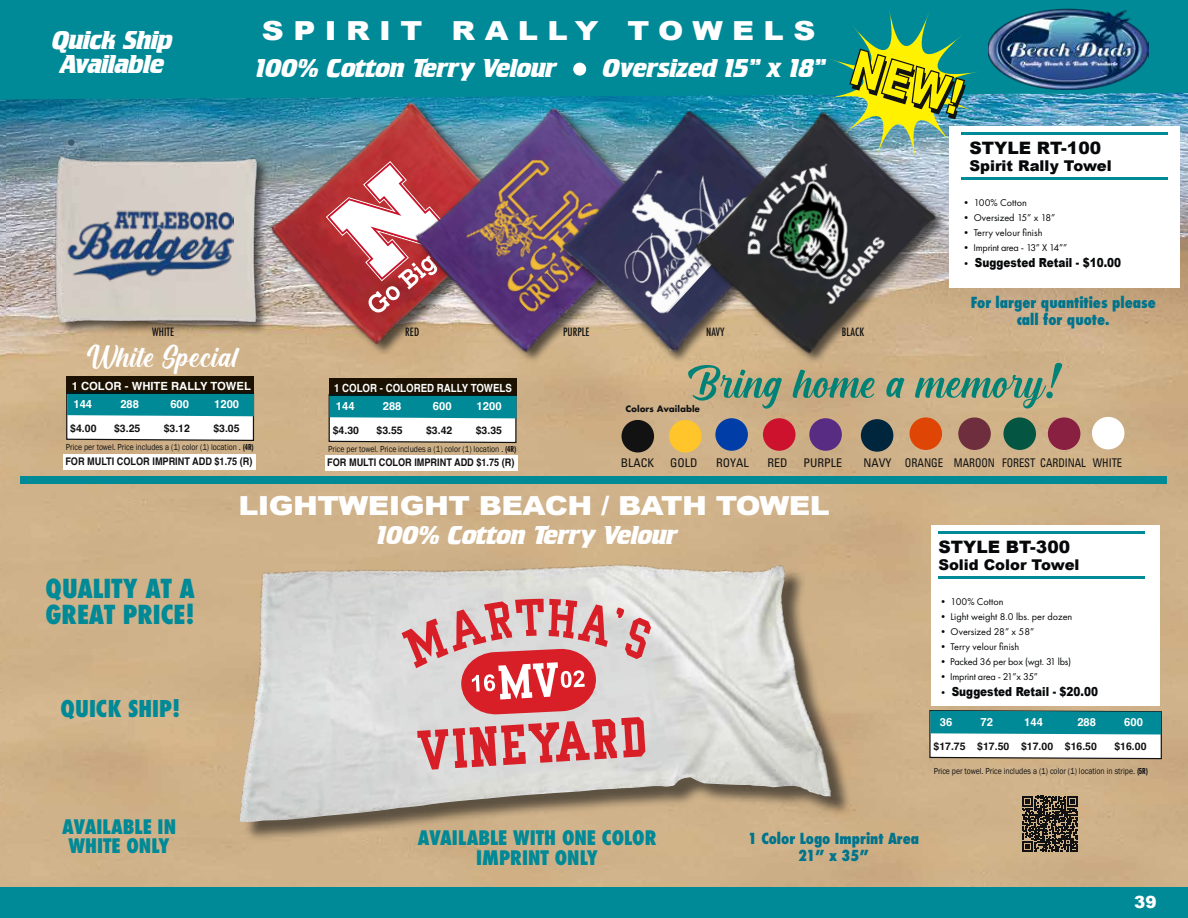
<style>
.page{position:relative;width:1188px;height:918px;background:#fff}
.page>*{position:absolute;margin:0;border:0;box-sizing:border-box;transform-origin:0 0}
.t1{font:57px "Cream Cake";color:#008376}
.t2{font:39px "Cream Cake";color:#fff}
.t3{font:900 26.25px "Arial";letter-spacing:-.02em;color:#fff;scale:1.14 1}
.t4{font:900 26.25px "Arial";letter-spacing:.31em;color:#fff;scale:1.16 1}
.t5{font:800 condensed 25.5px/25.5px "Futura";color:#008996}
.t6{font:700 24px/24px "Crillee";letter-spacing:.02em;color:#fff;text-align:center}
.t7{font:800 condensed 22.5px "Futura";color:#008996}
.t8{font:800 condensed 19.5px/19.5px "Futura";color:#008996;text-align:center}
.t9{font:900 17.1px "Arial";color:#060809}
.t10{font:900 16.8px "Arial";color:#fff}
.t11{font:800 condensed 14.85px/17.1px "Futura";color:#00748d;text-align:center}
.t12{font:900 14.85px "Arial";color:#060809}
.t13{font:900 12.45px "Arial";color:#060809;scale:.84 1}
.t14{font:condensed 12px "Univers";color:#121212}
.t15{font:700 11.25px "Helvetica";color:#fff}
.t16{font:700 11.25px "Helvetica";color:#fff;scale:.86 1}
.t17{font:500 condensed 11.1px "Futura";color:#121212}
.t18{font:700 10.5px "Helvetica";color:#121212}
.t19{font:700 10.5px "Helvetica";color:#121212;scale:.87 1}
.t20{font:10.2px "Futura PT";color:#060809}
.t21{font:10.2px "Futura PT";letter-spacing:-.02em;color:#060809}
.t22{font:9px "Franklin Gothic";color:#121212;scale:.86 1}
.t23{font:700 8.55px "Futura";color:#121212}
.s1{font-family:"Futura PT";font-weight:400;font-size:10.2px}
.s2{font-family:"Amperzand";font-size:51px}
.s3{font-family:"Franklin Gothic URW Com Dem"}
</style>
<div class="page">
<img style="left:6px;top:100px;width:1182px;height:787px">
<div style="left:243px;top:567px;width:609px;height:276px;background:#121212;opacity:.6"></div>
<img style="left:166px;top:532px;width:666px;height:290px">
<img style="left:0;top:100px;width:6px;height:787px">
<div style="left:949px;top:126px;width:231px;height:162px;background:#fff"></div>
<div style="left:0;top:0;width:1188px;height:100px;background:#008996"></div>
<hr style="left:962px;top:177px;width:206px;height:3px;background:#008996">
<hr style="left:913px;top:2px;width:222px;height:2px;background:#008996">
<hr style="left:962px;top:132px;width:206px;height:3px;background:#008996">
<div style="left:0;top:887px;width:1188px;height:31px;background:#008996"></div>
<div style="left:931px;top:526px;width:229px;height:180px;background:#fff"></div>
<hr style="left:938px;top:577px;width:207px;height:2px;background:#008996">
<svg style="left:929px;top:709px;width:234px;height:51px"></svg>
<img style="left:988px;top:8px;width:160px;height:82px">
<hr style="left:938px;top:531px;width:207px;height:2px;background:#008996">
<div style="left:20px;top:476px;width:1147px;height:8px;background:#008996"></div>
<svg style="left:402px;top:599px;width:249px;height:171px;background:#da999c"></svg>
<svg style="left:1022px;top:796px;width:56px;height:56px;background:#4a4235"></svg>
<div style="left:54px;top:155px;width:215px;height:180px;background:#121212;opacity:.65"></div>
<img style="left:46px;top:153px;width:210px;height:173px">
<img style="left:67px;top:210px;width:167px;height:73px">
<img style="left:256px;top:86px;width:274px;height:273px">
<svg style="left:326px;top:161px;width:75px;height:152px"></svg>
<img style="left:401px;top:91px;width:276px;height:276px">
<img style="left:455px;top:148px;width:92px;height:166px">
<img style="left:547px;top:96px;width:133px;height:271px">
<img style="left:587px;top:137px;width:93px;height:180px">
<img style="left:680px;top:96px;width:270px;height:272px">
<img style="left:728px;top:147px;width:173px;height:173px">
<div style="left:71px;top:142px;width:22px;height:22px;background:#121212;opacity:.5"></div>
<svg style="left:68px;top:139px;width:7px;height:7px"></svg>
<div style="left:573px;top:63px;width:13px;height:13px;background:#fff;border-radius:50%"></div>
<svg style="left:66px;top:391px;width:189px;height:51px"></svg>
<div style="left:66px;top:377px;width:188px;height:17px;background:#1c1100"></div>
<svg style="left:328px;top:393px;width:189px;height:51px"></svg>
<div style="left:329px;top:379px;width:188px;height:17px;background:#1c1100"></div>
<div style="left:622px;top:420px;width:32px;height:32px;background:#121212;border-radius:50%"></div>
<div style="left:669px;top:420px;width:33px;height:32px;background:#ffc52b;border-radius:50%"></div>
<div style="left:715px;top:418px;width:33px;height:33px;background:#003da6;border-radius:50%"></div>
<div style="left:763px;top:418px;width:32px;height:33px;background:#cd122d;border-radius:50%"></div>
<div style="left:809px;top:418px;width:33px;height:33px;background:#572c82;border-radius:50%"></div>
<div style="left:861px;top:419px;width:32px;height:33px;background:#00263e;border-radius:50%"></div>
<div style="left:910px;top:417px;width:32px;height:33px;background:#df4505;border-radius:50%"></div>
<div style="left:958px;top:417px;width:33px;height:33px;background:#6e2e3e;border-radius:50%"></div>
<div style="left:1003px;top:417px;width:33px;height:33px;background:#045541;border-radius:50%"></div>
<div style="left:1048px;top:417px;width:32px;height:33px;background:#891f41;border-radius:50%"></div>
<div style="left:1092px;top:417px;width:32px;height:32px;background:#fff;border-radius:50%"></div>
<div style="left:63px;top:454px;width:193px;height:16px;background:#fff"></div>
<div style="left:325px;top:455px;width:193px;height:15px;background:#fff"></div>
<img style="left:820px;top:2px;width:165px;height:166px">
<h3 class="t6" style="left:52px;top:28px;width:121px">Quick Ship<br>Available</h3>
<h3 class="t4" style="left:262px;top:11px;width:479px">SPIRIT RALLY TOWELS</h3>
<h3 class="t6" style="left:256px;top:57px;width:302px">100% Cotton Terry Velour</h3>
<h3 class="t6" style="left:603px;top:57px;width:223px">Oversized 15” x 18”</h3>
<p class="t17" style="left:152px;top:325px;width:23px">WHITE</p>
<p class="t17" style="left:405px;top:325px;width:15px">RED</p>
<p class="t17" style="left:563px;top:325px;width:28px">PURPLE</p>
<p class="t17" style="left:706px;top:325px;width:20px">NAVY</p>
<p class="t17" style="left:842px;top:325px;width:24px">BLACK</p>
<h3 class="t9" style="left:969px;top:136px;width:133px">STYLE RT-100</h3>
<h3 class="t12" style="left:969px;top:155px;width:144px">Spirit Rally Towel</h3>
<p class="t20" style="left:961px;top:196px;width:67px">• 100% Cotton</p>
<p class="t20" style="left:961px;top:211px;width:96px">• Oversized 15” x 18”</p>
<p class="t20" style="left:961px;top:226px;width:83px">• Terry velour finish</p>
<p class="t21" style="left:961px;top:241px;width:107px">• Imprint area - 13” X 14””</p>
<h3 class="t13" style="left:961px;top:254px;width:192px"><span class="s1">•</span> Suggested Retail - $10.00</h3>
<h3 class="t11" style="left:971px;top:294px;width:187px">For larger quantities please call for quote.</h3>
<h2 class="t2" style="left:87px;top:338px;width:175px">White Special!!</h2>
<p class="t15" style="left:72px;top:379px;width:181px">1 COLOR - WHITE RALLY TOWEL</p>
<p class="t15" style="left:73px;top:397px;width:20px">144</p>
<p class="t15" style="left:120px;top:397px;width:20px">288</p>
<p class="t15" style="left:170px;top:397px;width:20px">600</p>
<p class="t15" style="left:214px;top:397px;width:27px">1200</p>
<p class="t18" style="left:70px;top:422px;width:28px">$4.00</p>
<p class="t18" style="left:114px;top:422px;width:28px">$3.25</p>
<p class="t18" style="left:164px;top:422px;width:28px">$3.12</p>
<p class="t18" style="left:213px;top:422px;width:28px">$3.05</p>
<p class="t16" style="left:334px;top:381px;width:208px">1 COLOR - COLORED RALLY TOWELS</p>
<p class="t15" style="left:336px;top:399px;width:20px">144</p>
<p class="t15" style="left:383px;top:399px;width:20px">288</p>
<p class="t15" style="left:433px;top:399px;width:20px">600</p>
<p class="t15" style="left:477px;top:399px;width:27px">1200</p>
<p class="t18" style="left:333px;top:424px;width:28px">$4.30</p>
<p class="t18" style="left:377px;top:424px;width:28px">$3.55</p>
<p class="t18" style="left:426px;top:424px;width:28px">$3.42</p>
<p class="t18" style="left:476px;top:424px;width:28px">$3.35</p>
<h1 class="t1" style="left:688px;top:356px;width:372px">Bring home a memory<span class="s2">!</span></h1>
<p class="t23" style="left:625px;top:403px;width:76px">Colors Available</p>
<p class="t22" style="left:66px;top:441px;width:220px">Price per towel. Price includes a (1) color (1) location . <span class="s3">(4R)</span></p>
<p class="t22" style="left:328px;top:443px;width:220px">Price per towel. Price includes a (1) color (1) location . <span class="s3">(4R)</span></p>
<p class="t19" style="left:65px;top:455px;width:217px">FOR MULTI COLOR IMPRINT ADD $1.75 (R)</p>
<p class="t19" style="left:327px;top:456px;width:217px">FOR MULTI COLOR IMPRINT ADD $1.75 (R)</p>
<h3 class="t14" style="left:621px;top:454px;width:35px">BLACK</h3>
<h3 class="t14" style="left:670px;top:454px;width:29px">GOLD</h3>
<h3 class="t14" style="left:716px;top:454px;width:34px">ROYAL</h3>
<h3 class="t14" style="left:767px;top:454px;width:22px">RED</h3>
<h3 class="t14" style="left:803px;top:454px;width:40px">PURPLE</h3>
<h3 class="t14" style="left:864px;top:454px;width:260px">NAVY ORANGE MAROON FOREST CARDINAL WHITE</h3>
<h3 class="t5" style="left:45px;top:576px;width:151px">QUALITY AT A<br>GREAT PRICE!</h3>
<h3 class="t7" style="left:61px;top:693px;width:121px">QUICK SHIP!</h3>
<h3 class="t8" style="left:62px;top:817px;width:115px">AVAILABLE IN<br>WHITE ONLY</h3>
<h3 class="t3" style="left:238px;top:487px;width:520px">LIGHTWEIGHT BEACH / BATH TOWEL</h3>
<h3 class="t6" style="left:377px;top:523px;width:302px">100% Cotton Terry Velour</h3>
<h3 class="t9" style="left:938px;top:535px;width:133px">STYLE BT-300</h3>
<h3 class="t12" style="left:938px;top:554px;width:143px">Solid Color Towel</h3>
<p class="t20" style="left:938px;top:595px;width:67px">• 100% Cotton</p>
<p class="t20" style="left:938px;top:610px;width:136px">• Light weight 8.0 lbs. per dozen</p>
<p class="t20" style="left:938px;top:625px;width:98px">• Oversized 28” x 58”</p>
<p class="t20" style="left:938px;top:640px;width:83px">• Terry velour finish</p>
<p class="t21" style="left:938px;top:655px;width:135px">• Packed 36 per box (wgt. 31 lbs)</p>
<p class="t21" style="left:938px;top:670px;width:102px">• Imprint area - 21”x 35”</p>
<h3 class="t13" style="left:938px;top:683px;width:192px"><span class="s1">•</span> Suggested Retail - $20.00</h3>
<p class="t15" style="left:940px;top:715px;width:14px">36</p>
<p class="t15" style="left:980px;top:715px;width:14px">72</p>
<p class="t15" style="left:1024px;top:715px;width:20px">144</p>
<p class="t15" style="left:1077px;top:715px;width:20px">288</p>
<p class="t15" style="left:1124px;top:715px;width:20px">600</p>
<p class="t18" style="left:934px;top:740px;width:165px">$17.75 $17.50 $17.00 $16.50</p>
<p class="t18" style="left:1114px;top:740px;width:34px">$16.00</p>
<p class="t22" style="left:934px;top:765px;width:251px">Price per towel. Price includes a (1) color (1) location in stripe. <span class="s3">(5R)</span></p>
<h3 class="t8" style="left:418px;top:829px;width:240px">AVAILABLE WITH ONE COLOR<br>IMPRINT ONLY</h3>
<h3 class="t11" style="left:748px;top:830px;width:173px">1 Color Logo Imprint Area<br>21” x 35”</h3>
<h3 class="t10" style="left:1134px;top:890px;width:24px">39</h3>
</div>
